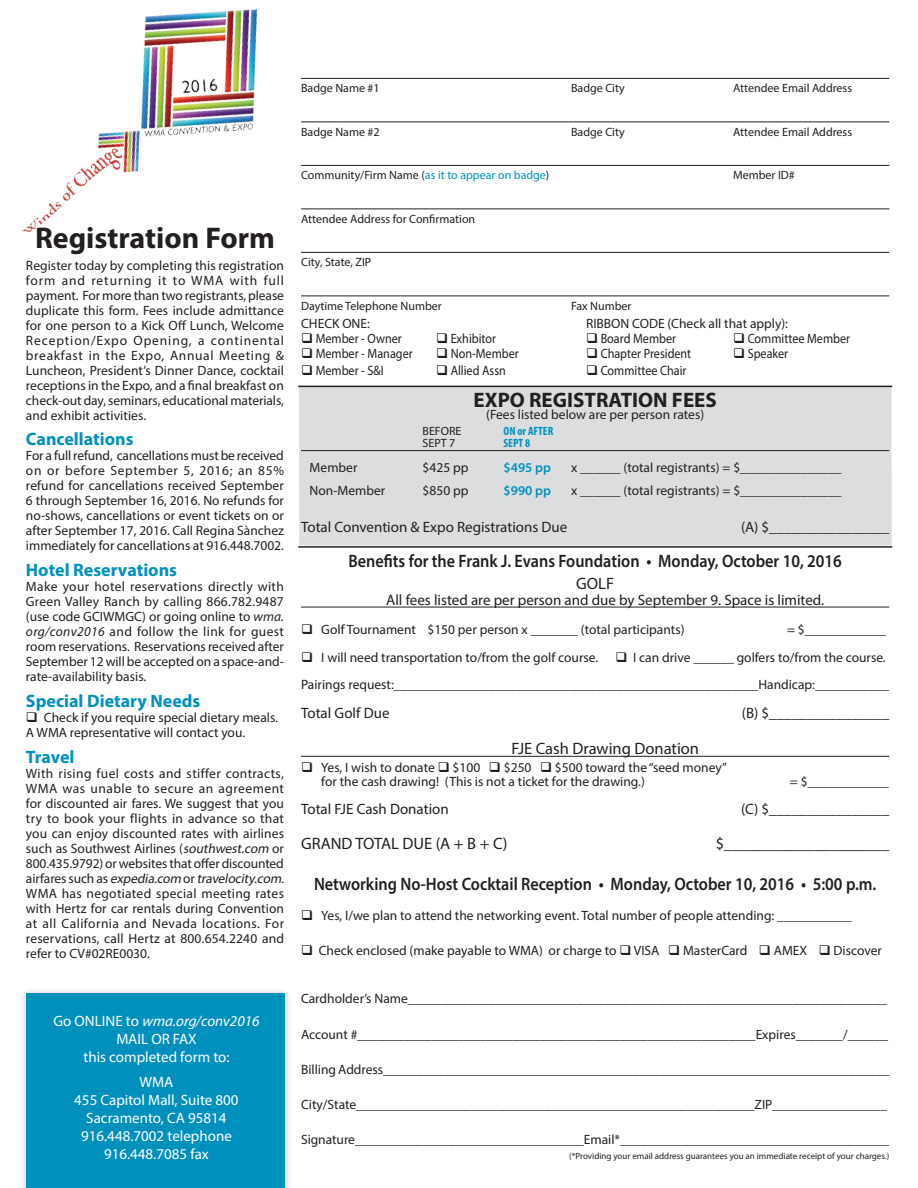
<style>
.page{position:relative;width:918px;height:1188px;background:#fff}
.page>*{position:absolute;margin:0;border:0;box-sizing:border-box;transform-origin:0 0}
.t1{font:700 30px "Myriad Pro";color:#231f20}
.t2{font:700 21px "Myriad Pro";color:#231f20}
.t3{font:600 18px "Myriad Pro";color:#231f20;scale:.9 1}
.t4{font:700 18px "Myriad Pro";color:#0090be}
.t5{font:16.5px "Myriad Pro";color:#231f20}
.t6{font:15px "Myriad Pro";color:#231f20}
.t7{font:15px "Myriad Pro";color:#fff}
.t8{font:italic 15px "Myriad Pro";color:#fff}
.t9{font:13.5px/15px "Myriad Pro";color:#231f20;text-align:justify}
.t10{font:13.5px "Myriad Pro";color:#231f20;scale:.9 1}
.t11{font:600 13.5px "Myriad Pro";color:#0090be}
.t12{font:12px "Myriad Pro";color:#231f20}
.t13{font:700 condensed 12px "Myriad Pro";color:#0090be}
.t14{font:9px "Myriad Pro";color:#231f20}
.s1{font-style:italic}
.s2{font-style:normal}
.s3{color:#0090be}
</style>
<div class="page">
<div style="left:19px;top:986px;width:275px;height:202px;background:#231f20;opacity:.25"></div>
<div style="left:26px;top:993px;width:259px;height:195px;background:#0090be"></div>
<div style="left:299px;top:387px;width:593px;height:158px;background:#dcdddf"></div>
<hr style="left:298px;top:386px;width:594px;height:1px;background:#231f20">
<hr style="left:298px;top:546px;width:594px;height:2px;background:#231f20">
<hr style="left:301px;top:78px;width:588px;height:1px;background:#231f20">
<hr style="left:301px;top:122px;width:588px;height:1px;background:#231f20">
<hr style="left:301px;top:165px;width:588px;height:1px;background:#231f20">
<hr style="left:301px;top:209px;width:588px;height:1px;background:#231f20">
<hr style="left:301px;top:252px;width:588px;height:1px;background:#231f20">
<hr style="left:301px;top:296px;width:588px;height:1px;background:#231f20">
<hr style="left:301px;top:450px;width:588px;height:1px;background:#231f20">
<hr style="left:301px;top:607px;width:588px;height:1px;background:#231f20">
<hr style="left:301px;top:756px;width:588px;height:1px;background:#231f20">
<img style="left:21px;top:9px;width:237px;height:223px">
<p class="t1" style="left:35px;top:218px;width:241px">Registration Form</p>
<p class="t9" style="left:26px;top:257px;width:260px">Register today by completing this registration form and returning it to WMA with full payment. For more than two registrants, please duplicate this form. Fees include admittance for one person to a Kick Off Lunch, Welcome Reception/Expo Opening, a continental breakfast in the Expo, Annual Meeting &amp; Luncheon, President’s Dinner Dance, cocktail receptions in the Expo, and a final breakfast on check-out day, seminars, educational materials, and exhibit activities.</p>
<p class="t4" style="left:26px;top:428px;width:109px">Cancellations</p>
<p class="t9" style="left:26px;top:448px;width:260px">For a full refund, cancellations must be received on or before September 5, 2016; an 85% refund for cancellations received September 6 through September 16, 2016. No refunds for no-shows, cancellations or event tickets on or after September 17, 2016. Call Regina Sànchez immediately for cancellations at 916.448.7002.</p>
<p class="t4" style="left:26px;top:558px;width:153px">Hotel Reservations</p>
<p class="t9" style="left:26px;top:579px;width:260px">Make your hotel reservations directly with Green Valley Ranch by calling 866.782.9487 (use code GCIWMGC) or going online to <span class="s1">wma. org/conv2016</span> and follow the link for guest room reservations. Reservations received after September 12 will be accepted on a space-and&shy;rate-availability basis.</p>
<p class="t4" style="left:26px;top:689px;width:176px">Special Dietary Needs</p>
<p class="t9" style="left:26px;top:710px;width:254px">❑ Check if you require special dietary meals.</p>
<p class="t9" style="left:26px;top:725px;width:221px">A WMA representative will contact you.</p>
<p class="t4" style="left:26px;top:745px;width:50px">Travel</p>
<p class="t9" style="left:26px;top:766px;width:262px;text-align:left">With rising fuel costs and stiffer contracts, WMA was unable to secure an agreement for discounted air fares. We suggest that you try to book your flights in advance so that you can enjoy discounted rates with airlines such as Southwest Airlines (<span class="s1">southwest.com</span> or 800.435.9792) or websites that offer discounted a i r fa r e s s u c h a s <span class="s1">expedia.com</span> o r <span class="s1">travelocity.com.<br></span>WMA has negotiated special meeting rates with Hertz for car rentals during Convention at all California and Nevada locations. For reservations, call Hertz at 800.654.2240 and refer to CV#02RE0030.</p>
<p class="t8" style="left:53px;top:1012px;width:208px"><span class="s2">Go ONLINE to</span> wma.org/conv2016</p>
<p class="t7" style="left:116px;top:1030px;width:82px">MAIL OR FAX</p>
<p class="t7" style="left:83px;top:1048px;width:148px">this completed form to:</p>
<p class="t7" style="left:140px;top:1073px;width:35px">WMA</p>
<p class="t7" style="left:74px;top:1091px;width:166px">455 Capitol Mall, Suite 800</p>
<p class="t7" style="left:86px;top:1109px;width:142px">Sacramento, CA 95814</p>
<p class="t7" style="left:81px;top:1127px;width:152px">916.448.7002 telephone</p>
<p class="t7" style="left:104px;top:1145px;width:106px">916.448.7085 fax</p>
<p class="t12" style="left:301px;top:81px;width:80px">Badge Name #1</p>
<p class="t12" style="left:571px;top:81px;width:55px">Badge City</p>
<p class="t12" style="left:733px;top:81px;width:121px">Attendee Email Address</p>
<p class="t12" style="left:301px;top:124px;width:80px">Badge Name #2</p>
<p class="t12" style="left:571px;top:124px;width:55px">Badge City</p>
<p class="t12" style="left:733px;top:124px;width:121px">Attendee Email Address</p>
<p class="t12" style="left:301px;top:168px;width:250px">Community/Firm Name (<span class="s3">as it to appear on badge</span>)</p>
<p class="t12" style="left:733px;top:168px;width:63px">Member ID#</p>
<p class="t12" style="left:301px;top:211px;width:176px">Attendee Address for Confirmation</p>
<p class="t12" style="left:301px;top:255px;width:72px">City, State, ZIP</p>
<p class="t12" style="left:301px;top:298px;width:142px">Daytime Telephone Number</p>
<p class="t12" style="left:571px;top:298px;width:62px">Fax Number</p>
<p class="t9" style="left:301px;top:316px;width:70px">CHECK ONE:</p>
<p class="t9" style="left:586px;top:316px;width:204px">RIBBON CODE (Check all that apply):</p>
<p class="t10" style="left:301px;top:330px;width:114px">❑ Member - Owner</p>
<p class="t10" style="left:436px;top:330px;width:68px">❑ Exhibitor</p>
<p class="t10" style="left:586px;top:330px;width:102px">❑ Board Member</p>
<p class="t10" style="left:733px;top:330px;width:132px">❑ Committee Member</p>
<p class="t10" style="left:301px;top:345px;width:126px">❑ Member - Manager</p>
<p class="t10" style="left:436px;top:345px;width:93px">❑ Non-Member</p>
<p class="t10" style="left:586px;top:345px;width:118px">❑ Chapter President</p>
<p class="t10" style="left:733px;top:345px;width:63px">❑ Speaker</p>
<p class="t10" style="left:301px;top:362px;width:93px">❑ Member - S&amp;I</p>
<p class="t10" style="left:436px;top:362px;width:79px">❑ Allied Assn</p>
<p class="t10" style="left:586px;top:362px;width:113px">❑ Committee Chair</p>
<p class="t2" style="left:474px;top:386px;width:245px">EXPO REGISTRATION FEES</p>
<p class="t9" style="left:486px;top:406px;width:220px">(Fees listed below are per person rates)</p>
<p class="t12" style="left:423px;top:424px;width:40px">BEFORE</p>
<p class="t13" style="left:504px;top:424px;width:51px">ON or AFTER</p>
<p class="t12" style="left:423px;top:436px;width:34px">SEPT 7</p>
<p class="t13" style="left:504px;top:436px;width:28px">SEPT 8</p>
<p class="t9" style="left:310px;top:460px;width:49px">Member</p>
<p class="t9" style="left:423px;top:460px;width:47px">$425 pp</p>
<p class="t11" style="left:504px;top:459px;width:49px">$495 pp</p>
<p class="t9" style="left:571px;top:460px;width:272px">x ______ (total registrants) = $_______________</p>
<p class="t9" style="left:310px;top:483px;width:77px">Non-Member</p>
<p class="t9" style="left:423px;top:483px;width:47px">$850 pp</p>
<p class="t11" style="left:504px;top:482px;width:49px">$990 pp</p>
<p class="t9" style="left:571px;top:483px;width:272px">x ______ (total registrants) = $_______________</p>
<p class="t6" style="left:301px;top:518px;width:268px">Total Convention &amp; Expo Registrations Due</p>
<p class="t6" style="left:741px;top:518px;width:150px">(A) $________________</p>
<p class="t3" style="left:348px;top:549px;width:550px">Benefits for the Frank J. Evans Foundation • Monday, October 10, 2016</p>
<p class="t5" style="left:576px;top:573px;width:39px">GOLF</p>
<p class="t6" style="left:386px;top:591px;width:440px">All fees listed are per person and due by September 9. Space is limited.</p>
<p class="t9" style="left:301px;top:622px;width:385px">❑ Golf Tournament $150 per person x _______ (total participants)</p>
<p class="t9" style="left:787px;top:622px;width:100px">= $____________</p>
<p class="t9" style="left:301px;top:650px;width:299px">❑ I will need transportation to/from the golf course.</p>
<p class="t9" style="left:615px;top:650px;width:272px">❑ I can drive ______ golfers to/from the course.</p>
<p class="t9" style="left:301px;top:677px;width:590px">Pairings request:______________________________________________________Handicap:___________</p>
<p class="t6" style="left:301px;top:703px;width:90px">Total Golf Due</p>
<p class="t6" style="left:742px;top:703px;width:149px">(B) $________________</p>
<p class="t5" style="left:512px;top:739px;width:189px">FJE Cash Drawing Donation</p>
<p class="t9" style="left:301px;top:760px;width:427px">❑ Yes, I wish to donate ❑ $100 ❑ $250 ❑ $500 toward the “seed money”</p>
<p class="t9" style="left:321px;top:773px;width:325px">for the cash drawing! (This is not a ticket for the drawing.)</p>
<p class="t9" style="left:790px;top:773px;width:100px">= $____________</p>
<p class="t6" style="left:301px;top:800px;width:149px">Total FJE Cash Donation</p>
<p class="t6" style="left:741px;top:800px;width:150px">(C) $________________</p>
<p class="t5" style="left:301px;top:833px;width:208px">GRAND TOTAL DUE (A + B + C)</p>
<p class="t5" style="left:716px;top:833px;width:175px">$____________________</p>
<p class="t3" style="left:314px;top:873px;width:626px">Networking No-Host Cocktail Reception • Monday, October 10, 2016 • 5:00 p.m.</p>
<p class="t9" style="left:301px;top:908px;width:552px">❑ Yes, I/we plan to attend the networking event. Total number of people attending: ___________</p>
<p class="t9" style="left:301px;top:942px;width:582px">❑ Check enclosed (make payable to WMA) or charge to ❑ VISA ❑ MasterCard ❑ AMEX ❑ Discover</p>
<p class="t9" style="left:301px;top:991px;width:588px">Cardholder’s Name_______________________________________________________________________</p>
<p class="t9" style="left:301px;top:1026px;width:589px">Account #___________________________________________________________Expires_______/______</p>
<p class="t9" style="left:301px;top:1062px;width:590px">Billing Address___________________________________________________________________________</p>
<p class="t9" style="left:301px;top:1097px;width:588px">City/State___________________________________________________________ZIP_________________</p>
<p class="t9" style="left:301px;top:1132px;width:590px">Signature__________________________________Email*________________________________________</p>
<p class="t14" style="left:569px;top:1151px;width:322px">(*Providing your email address guarantees you an immediate receipt of your charges.)</p>
</div>
